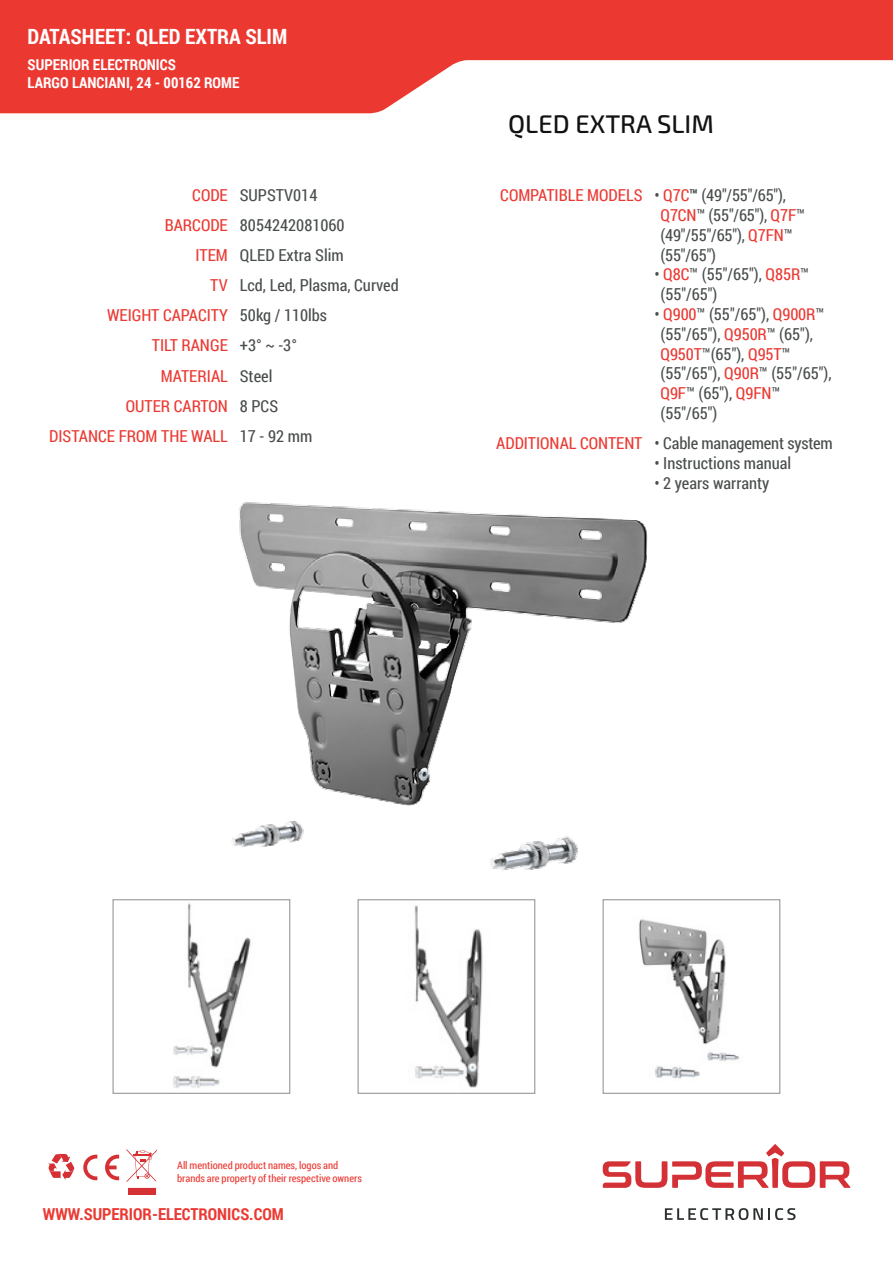
<style>
.page{position:relative;width:893px;height:1263px;background:#fff}
.page>*{position:absolute;margin:0;border:0;box-sizing:border-box;transform-origin:0 0}
.t1{font:500 25.5px "Exo 2";color:#121212}
.t2{font:700 21px "Roboto Condensed";color:#fff}
.t3{font:16.5px/19.8px "Roboto Condensed";color:#494d4d}
.t4{font:16.5px "Roboto Condensed";color:#eb3932}
.t5{font:700 16.5px "Roboto Condensed";color:#eb3932}
.t6{font:700 15px/18px "Roboto Condensed";color:#fff}
.t7{font:10.5px/12.6px "Roboto Condensed";color:#eb3932}
.s1{color:#eb3932}
.s2{color:#494d4d}
.s3{font-weight:700}
</style>
<div class="page">
<svg style="left:0;top:0;width:893px;height:113px;fill:#eb3932"></svg>
<svg style="left:48px;top:1057px;width:109px;height:138px"></svg>
<svg style="left:603px;top:1144px;width:247px;height:44px"></svg>
<svg style="left:665px;top:1208px;width:130px;height:12px"></svg>
<img style="left:232px;top:502px;width:416px;height:345px">
<img style="left:477px;top:782px;width:158px;height:89px">
<img style="left:639px;top:919px;width:101px;height:160px">
<div style="left:603px;top:899px;width:177px;height:195px;border:1px solid #8a8c8c"></div>
<img style="left:414px;top:905px;width:69px;height:183px">
<div style="left:358px;top:899px;width:177px;height:195px;border:1px solid #8a8c8c"></div>
<div style="left:113px;top:900px;width:177px;height:193px;background:#fff"></div>
<img style="left:173px;top:903px;width:78px;height:185px">
<div style="left:113px;top:899px;width:177px;height:195px;border:1px solid #8a8c8c"></div>
<p class="t2" style="left:28px;top:21px;width:261px">DATASHEET: QLED EXTRA SLIM</p>
<p class="t6" style="left:28px;top:55px;width:213px">SUPERIOR ELECTRONICS<br>LARGO LANCIANI, 24 - 00162 ROME</p>
<p class="t3" style="left:192px;top:185px;width:127px"><span class="s1">CODE</span> SUPSTV014</p>
<p class="t3" style="left:165px;top:215px;width:181px"><span class="s1">BARCODE</span> 8054242081060</p>
<p class="t3" style="left:196px;top:245px;width:150px"><span class="s1">ITEM</span> QLED Extra Slim</p>
<p class="t3" style="left:210px;top:275px;width:190px"><span class="s1">TV</span> Lcd, Led, Plasma, Curved</p>
<p class="t4" style="left:107px;top:304px;width:222px">WEIGHT CAPACITY <span class="s2">50kg / 110lbs</span></p>
<p class="t4" style="left:152px;top:334px;width:147px">TILT RANGE <span class="s2">+3° ~ -3°</span></p>
<p class="t4" style="left:161px;top:364px;width:113px">MATERIAL <span class="s2">Steel</span></p>
<p class="t4" style="left:126px;top:394px;width:154px">OUTER CARTON <span class="s2">8 PCS</span></p>
<p class="t4" style="left:49px;top:424px;width:265px">DISTANCE FROM THE WALL <span class="s2">17 - 92 mm</span></p>
<h1 class="t1" style="left:508px;top:109px;width:207px">QLED EXTRA SLIM</h1>
<p class="t3" style="left:660px;top:185px;width:146px;text-indent:-160px"><span class="s1">COMPATIBLE MODELS</span> • <span class="s1">Q7C</span><span class="s3">™</span> (49″/55″/65″),<br><span class="s1">Q7CN</span>™ (55″/65″), <span class="s1">Q7F</span>™ (49″/55″/65″), <span class="s1">Q7FN</span>™ (55″/65″)</p>
<p class="t3" style="left:660px;top:264px;width:150px;text-indent:-6px">• <span class="s1">Q8C</span>™ (55″/65″), <span class="s1">Q85R</span>™ (55″/65″)</p>
<p class="t3" style="left:660px;top:304px;width:173px;text-indent:-6px">• <span class="s1">Q900</span>™ (55″/65″), <span class="s1">Q900R</span>™ (55″/65″), <span class="s1">Q950R</span>™ (65″),<br><span class="s1">Q950T</span>™(65″), <span class="s1">Q95T</span>™ (55″/65″), <span class="s1">Q90R</span>™ (55″/65″),<br><span class="s1">Q9F</span>™ (65″), <span class="s1">Q9FN</span>™ (55″/65″)</p>
<p class="t3" style="left:496px;top:433px;width:338px"><span class="s1">ADDITIONAL CONTENT</span> • Cable management system</p>
<p class="t3" style="left:654px;top:453px;width:138px">• Instructions manual</p>
<p class="t3" style="left:654px;top:472px;width:116px">• 2 years warranty</p>
<p class="t7" style="left:177px;top:1159px;width:186px">All mentioned product names, logos and brands are property of their respective owners</p>
<p class="t5" style="left:43px;top:1202px;width:242px">WWW.SUPERIOR-ELECTRONICS.COM</p>
</div>
